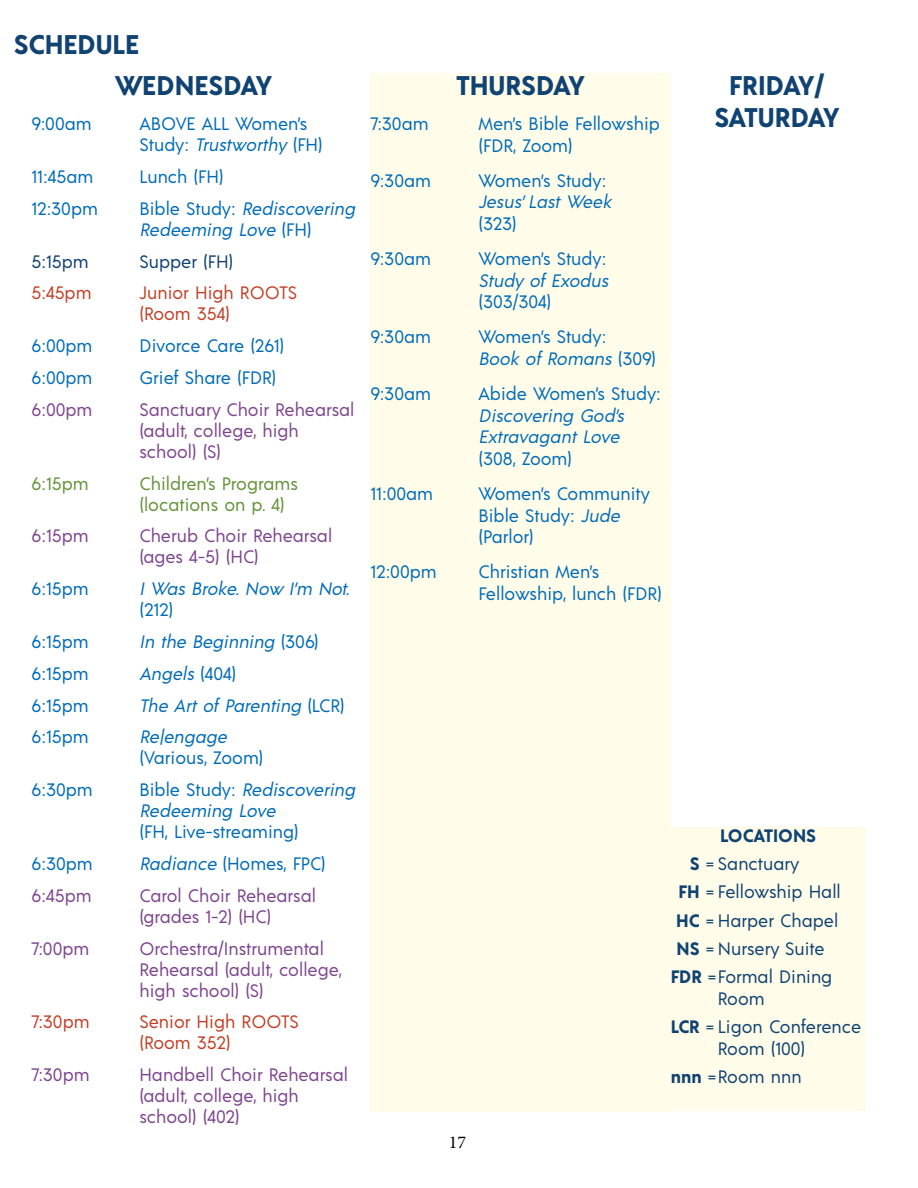
<style>
.page{position:relative;width:918px;height:1188px;background:#fff}
.page>*{position:absolute;margin:0;border:0;box-sizing:border-box;transform-origin:0 0}
.t1{font:700 27px/32.4px "Acre";color:#104272;text-align:center}
.t2{font:18px/21.6px "Acre";color:#006cb7}
.t3{font:18px/21px "Acre";color:#7e458f}
.t4{font:italic 18px/21px "Acre";color:#006cb7}
.t5{font:18px/28.3px "Acre";color:#104272}
.t6{font:18px/21px "Acre";color:#c24025}
.t7{font:18px/21px "Acre";color:#649238}
.t8{font:700 18px "Acre";color:#104272}
.t9{font:18px "Minion Pro";color:#000}
.s1{font-style:italic}
.s2{font-style:normal}
.s3{font-weight:700}
</style>
<div class="page">
<div style="left:370px;top:74px;width:301px;height:1038px;background:#fffde9"></div>
<div style="left:671px;top:827px;width:195px;height:284px;background:#fffde9"></div>
<h1 class="t1" style="left:14px;top:26px;width:127px">SCHEDULE</h1>
<h1 class="t1" style="left:115px;top:67px;width:159px">WEDNESDAY</h1>
<p class="t2" style="left:32px;top:112px;width:62px">9:00am</p>
<p class="t2" style="left:140px;top:112px;width:185px;line-height:21px">ABOVE ALL Women’s<br>S t u d y : <span class="s1">Trustworthy</span> ( F H )</p>
<p class="t2" style="left:31px;top:165px;width:63px">11:45am</p>
<p class="t2" style="left:139px;top:165px;width:86px">Lunch (FH)</p>
<p class="t2" style="left:31px;top:197px;width:68px">12:30pm</p>
<p class="t4" style="left:139px;top:197px;width:221px"><span class="s2">B i b l e S t u d y :</span> Rediscovering<br>Redeeming Love <span class="s2">( F H )</span></p>
<p class="t5" style="left:31px;top:246px;width:59px">5:15pm</p>
<p class="t5" style="left:139px;top:246px;width:95px">Supper (FH)</p>
<p class="t6" style="left:31px;top:282px;width:62px">5:45pm</p>
<p class="t6" style="left:139px;top:282px;width:159px">Junior High ROOTS (Room 354)</p>
<p class="t2" style="left:31px;top:334px;width:63px">6:00pm</p>
<p class="t2" style="left:139px;top:334px;width:146px">Divorce Care (261)</p>
<p class="t2" style="left:31px;top:366px;width:63px">6:00pm</p>
<p class="t2" style="left:139px;top:366px;width:139px">Grief Share (FDR)</p>
<p class="t3" style="left:31px;top:398px;width:63px">6:00pm</p>
<p class="t3" style="left:139px;top:398px;width:217px">Sanctuary Choir Rehearsal (adult, college, high school) (S)</p>
<p class="t7" style="left:31px;top:472px;width:59px">6:15pm</p>
<p class="t7" style="left:139px;top:472px;width:160px">Children’s Programs (locations on p. 4)</p>
<p class="t3" style="left:31px;top:525px;width:59px">6:15pm</p>
<p class="t3" style="left:139px;top:525px;width:194px">Cherub Choir Rehearsal (ages 4-5) (HC)</p>
<p class="t2" style="left:31px;top:577px;width:59px">6:15pm</p>
<p class="t4" style="left:140px;top:577px;width:215px">I Was Broke. Now I’m Not.</p>
<p class="t2" style="left:139px;top:598px;width:35px">(212)</p>
<p class="t2" style="left:31px;top:630px;width:59px">6:15pm</p>
<p class="t4" style="left:140px;top:630px;width:181px">In the Beginning <span class="s2">( 3 0 6)</span></p>
<p class="t2" style="left:31px;top:662px;width:59px">6:15pm</p>
<p class="t4" style="left:140px;top:662px;width:99px">Angels <span class="s2">(4 04)</span></p>
<p class="t2" style="left:31px;top:693px;width:59px">6:15pm</p>
<p class="t4" style="left:140px;top:694px;width:207px">The Art of Parenting <span class="s2">( L C R )</span></p>
<p class="t2" style="left:31px;top:725px;width:59px">6:15pm</p>
<p class="t4" style="left:140px;top:725px;width:93px">Re|engage</p>
<p class="t2" style="left:139px;top:746px;width:126px">(Various, Zoom)</p>
<p class="t2" style="left:31px;top:778px;width:63px">6:30pm</p>
<p class="t4" style="left:139px;top:778px;width:221px"><span class="s2">B i b l e S t u d y :</span> Rediscovering<br>Redeeming Love</p>
<p class="t2" style="left:139px;top:820px;width:161px">(FH, Live-streaming)</p>
<p class="t2" style="left:31px;top:852px;width:63px">6:30pm</p>
<p class="t2" style="left:140px;top:852px;width:188px"><span class="s1">Radiance</span> (Homes, FPC)</p>
<p class="t3" style="left:31px;top:884px;width:62px">6:45pm</p>
<p class="t3" style="left:139px;top:884px;width:178px">Carol Choir Rehearsal (grades 1-2) (HC)</p>
<p class="t3" style="left:31px;top:937px;width:59px">7:00pm</p>
<p class="t3" style="left:139px;top:937px;width:204px">Orchestra/Instrumental<br>Rehearsal (adult, college, high school) (S)</p>
<p class="t6" style="left:31px;top:1011px;width:60px">7:30pm</p>
<p class="t6" style="left:139px;top:1011px;width:161px">Senior High ROOTS (Room 352)</p>
<p class="t3" style="left:31px;top:1063px;width:60px">7:30pm</p>
<p class="t3" style="left:139px;top:1063px;width:210px">Handbell Choir Rehearsal (adult, college, high school) (402)</p>
<h1 class="t1" style="left:456px;top:67px;width:130px">THURSDAY</h1>
<p class="t2" style="left:370px;top:112px;width:60px">7:30am</p>
<p class="t2" style="left:478px;top:112px;width:183px">Men’s Bible Fellowship (FDR, Zoom)</p>
<p class="t2" style="left:370px;top:169px;width:62px">9:30am</p>
<p class="t2" style="left:478px;top:169px;width:129px">Women’s Study:</p>
<p class="t4" style="left:478px;top:191px;width:138px">Jesus’Last Week</p>
<p class="t2" style="left:478px;top:212px;width:40px">(323)</p>
<p class="t2" style="left:370px;top:247px;width:62px">9:30am</p>
<p class="t2" style="left:478px;top:247px;width:129px">Women’s Study:</p>
<p class="t4" style="left:478px;top:269px;width:135px">Study of Exodus</p>
<p class="t2" style="left:478px;top:290px;width:75px">(303/304)</p>
<p class="t2" style="left:370px;top:325px;width:62px">9:30am</p>
<p class="t2" style="left:478px;top:325px;width:179px">Women’s Study:<br><span class="s1">Book of Romans</span> ( 3 0 9)</p>
<p class="t2" style="left:370px;top:382px;width:62px">9:30am</p>
<p class="t2" style="left:478px;top:382px;width:184px">Abide Women’s Study:</p>
<p class="t4" style="left:478px;top:404px;width:151px;line-height:21.6px">Discovering God’s<br>Extravagant Love</p>
<p class="t2" style="left:478px;top:447px;width:95px">(308, Zoom)</p>
<p class="t2" style="left:370px;top:482px;width:64px">11:00am</p>
<p class="t2" style="left:478px;top:482px;width:173px">Women’s Community<br>Bible Study: <span class="s1">Jude </span>(Parlor)</p>
<p class="t2" style="left:370px;top:560px;width:68px">12:00pm</p>
<p class="t2" style="left:478px;top:560px;width:185px">Christian Men’s<br>Fellowship, lunch (FDR)</p>
<h1 class="t1" style="left:714px;top:67px;width:127px">FRIDAY/<br>SATURDAY</h1>
<p class="t9" style="left:449px;top:1130px;width:19px">17</p>
<p class="t8" style="left:720px;top:823px;width:97px">LOCATIONS</p>
<p class="t5" style="left:690px;top:848px;width:111px"><span class="s3">S</span> = Sanctuary</p>
<p class="t5" style="left:678px;top:877px;width:164px"><span class="s3">FH</span> = Fellowship Hall</p>
<p class="t5" style="left:676px;top:905px;width:164px"><span class="s3">HC</span> = Harper Chapel</p>
<p class="t5" style="left:677px;top:933px;width:150px"><span class="s3">NS</span> = Nursery Suite</p>
<p class="t5" style="left:671px;top:962px;width:163px"><span class="s3">FDR</span> =Formal Dining</p>
<p class="t5" style="left:671px;top:983px;width:192px;text-indent:47px">Room<br><span class="s3">LCR</span> = Ligon Conference</p>
<p class="t5" style="left:671px;top:1033px;width:136px;text-align:right">Room (100)<br><span class="s3">nnn</span> =Room nnn</p>
</div>
